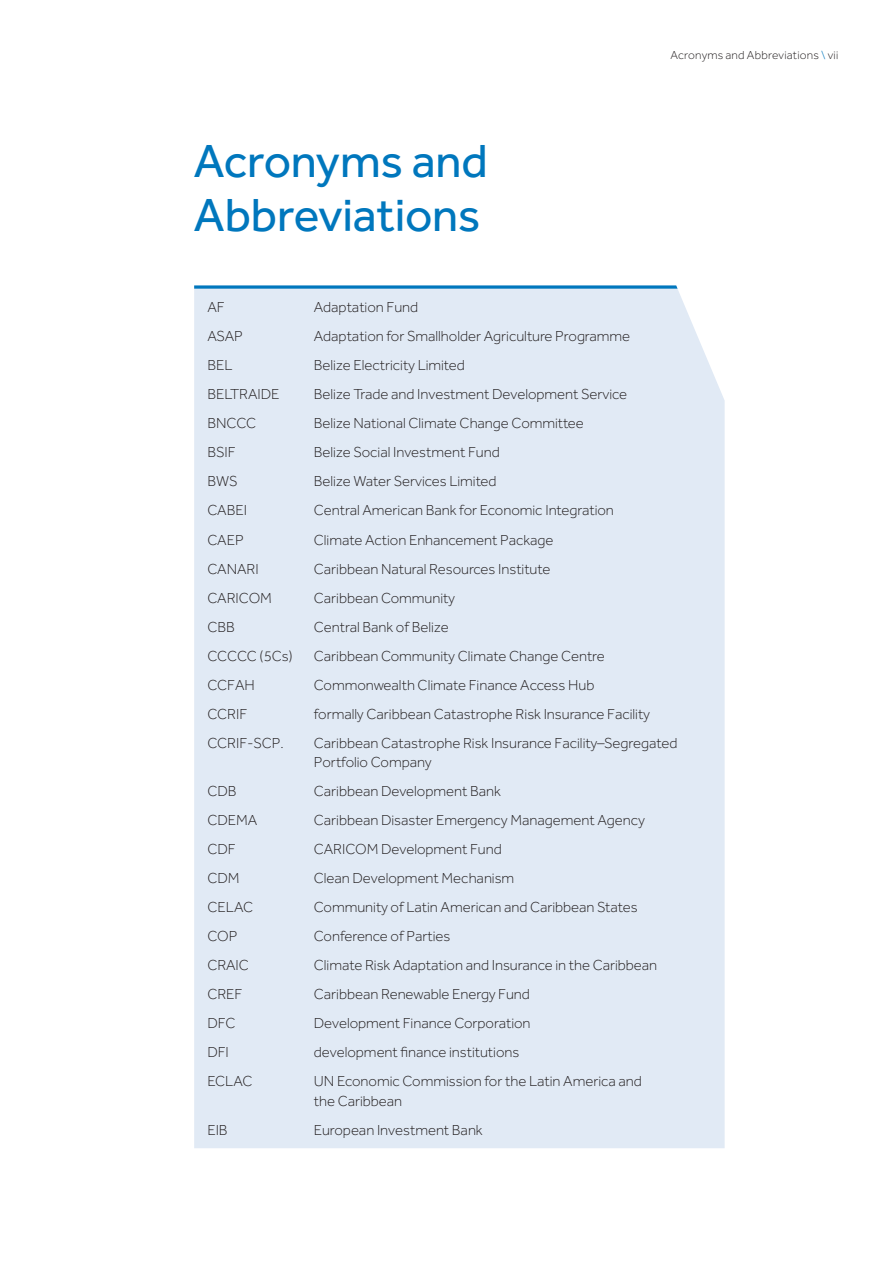
<style>
.page{position:relative;width:893px;height:1263px;background:#fff}
.page>*{position:absolute;margin:0;border:0;box-sizing:border-box;transform-origin:0 0}
.t1{font:48px/54px "Effra";letter-spacing:-.005em;color:#0077bd}
.t2{font:300 15px/19.4px "Effra";color:#231f20}
.t3{font:300 12px "Effra";letter-spacing:.015em;color:#231f20}
.s1{color:#0077bd}
</style>
<div class="page">
<div style="left:194px;top:287px;width:531px;height:861px;background:#e1eaf5"></div>
<svg style="left:194px;top:285px;width:483px;height:4px;background:#2e8ec8"></svg>
<h1 class="t1" style="left:194px;top:134px;width:296px">Acronyms and<br>Abbreviations</h1>
<p class="t3" style="left:670px;top:48px;width:169px">Acronyms and Abbreviations <span class="s1">\</span> vii</p>
<p class="t2" style="left:207px;top:298px;width:19px">AF</p>
<p class="t2" style="left:314px;top:298px;width:106px">Adaptation Fund</p>
<p class="t2" style="left:207px;top:327px;width:37px">ASAP</p>
<p class="t2" style="left:314px;top:327px;width:318px">Adaptation for Smallholder Agriculture Programme</p>
<p class="t2" style="left:207px;top:356px;width:27px">BEL</p>
<p class="t2" style="left:314px;top:356px;width:153px">Belize Electricity Limited</p>
<p class="t2" style="left:207px;top:385px;width:74px">BELTRAIDE</p>
<p class="t2" style="left:314px;top:385px;width:315px">Belize Trade and Investment Development Service</p>
<p class="t2" style="left:207px;top:414px;width:50px">BNCCC</p>
<p class="t2" style="left:314px;top:414px;width:272px">Belize National Climate Change Committee</p>
<p class="t2" style="left:207px;top:443px;width:30px">BSIF</p>
<p class="t2" style="left:314px;top:443px;width:187px">Belize Social Investment Fund</p>
<p class="t2" style="left:207px;top:472px;width:32px">BWS</p>
<p class="t2" style="left:314px;top:472px;width:184px">Belize Water Services Limited</p>
<p class="t2" style="left:207px;top:501px;width:41px">CABEI</p>
<p class="t2" style="left:314px;top:501px;width:302px">Central American Bank for Economic Integration</p>
<p class="t2" style="left:207px;top:530px;width:38px">CAEP</p>
<p class="t2" style="left:314px;top:530px;width:241px">Climate Action Enhancement Package</p>
<p class="t2" style="left:207px;top:559px;width:53px">CANARI</p>
<p class="t2" style="left:314px;top:559px;width:238px">Caribbean Natural Resources Institute</p>
<p class="t2" style="left:207px;top:588px;width:66px">CARICOM</p>
<p class="t2" style="left:314px;top:588px;width:143px">Caribbean Community</p>
<p class="t2" style="left:207px;top:617px;width:29px">CBB</p>
<p class="t2" style="left:314px;top:617px;width:136px">Central Bank of Belize</p>
<p class="t2" style="left:207px;top:646px;width:87px">CCCCC (5Cs)</p>
<p class="t2" style="left:314px;top:646px;width:293px">Caribbean Community Climate Change Centre</p>
<p class="t2" style="left:207px;top:675px;width:49px">CCFAH</p>
<p class="t2" style="left:314px;top:675px;width:282px">Commonwealth Climate Finance Access Hub</p>
<p class="t2" style="left:207px;top:704px;width:41px">CCRIF</p>
<p class="t2" style="left:314px;top:704px;width:338px">formally Caribbean Catastrophe Risk Insurance Facility</p>
<p class="t2" style="left:207px;top:733px;width:78px">CCRIF-SCP.</p>
<p class="t2" style="left:314px;top:733px;width:365px">Caribbean Catastrophe Risk Insurance Facility–Segregated<br>Portfolio Company</p>
<p class="t2" style="left:207px;top:781px;width:31px">CDB</p>
<p class="t2" style="left:314px;top:781px;width:189px">Caribbean Development Bank</p>
<p class="t2" style="left:207px;top:810px;width:52px">CDEMA</p>
<p class="t2" style="left:314px;top:810px;width:333px">Caribbean Disaster Emergency Management Agency</p>
<p class="t2" style="left:207px;top:839px;width:30px">CDF</p>
<p class="t2" style="left:314px;top:839px;width:190px">CARICOM Development Fund</p>
<p class="t2" style="left:207px;top:868px;width:34px">CDM</p>
<p class="t2" style="left:314px;top:868px;width:202px">Clean Development Mechanism</p>
<p class="t2" style="left:207px;top:897px;width:47px">CELAC</p>
<p class="t2" style="left:314px;top:897px;width:325px">Community of Latin American and Caribbean States</p>
<p class="t2" style="left:207px;top:926px;width:32px">COP</p>
<p class="t2" style="left:314px;top:926px;width:138px">Conference of Parties</p>
<p class="t2" style="left:207px;top:955px;width:43px">CRAIC</p>
<p class="t2" style="left:314px;top:955px;width:345px">Climate Risk Adaptation and Insurance in the Caribbean</p>
<p class="t2" style="left:207px;top:984px;width:37px">CREF</p>
<p class="t2" style="left:314px;top:984px;width:218px">Caribbean Renewable Energy Fund</p>
<p class="t2" style="left:207px;top:1013px;width:30px">DFC</p>
<p class="t2" style="left:314px;top:1013px;width:218px">Development Finance Corporation</p>
<p class="t2" style="left:207px;top:1042px;width:23px">DFI</p>
<p class="t2" style="left:314px;top:1042px;width:207px">development finance institutions</p>
<p class="t2" style="left:207px;top:1072px;width:47px">ECLAC</p>
<p class="t2" style="left:314px;top:1072px;width:330px">UN Economic Commission for the Latin America and the Caribbean</p>
<p class="t2" style="left:207px;top:1120px;width:22px">EIB</p>
<p class="t2" style="left:314px;top:1120px;width:170px">European Investment Bank</p>
</div>
